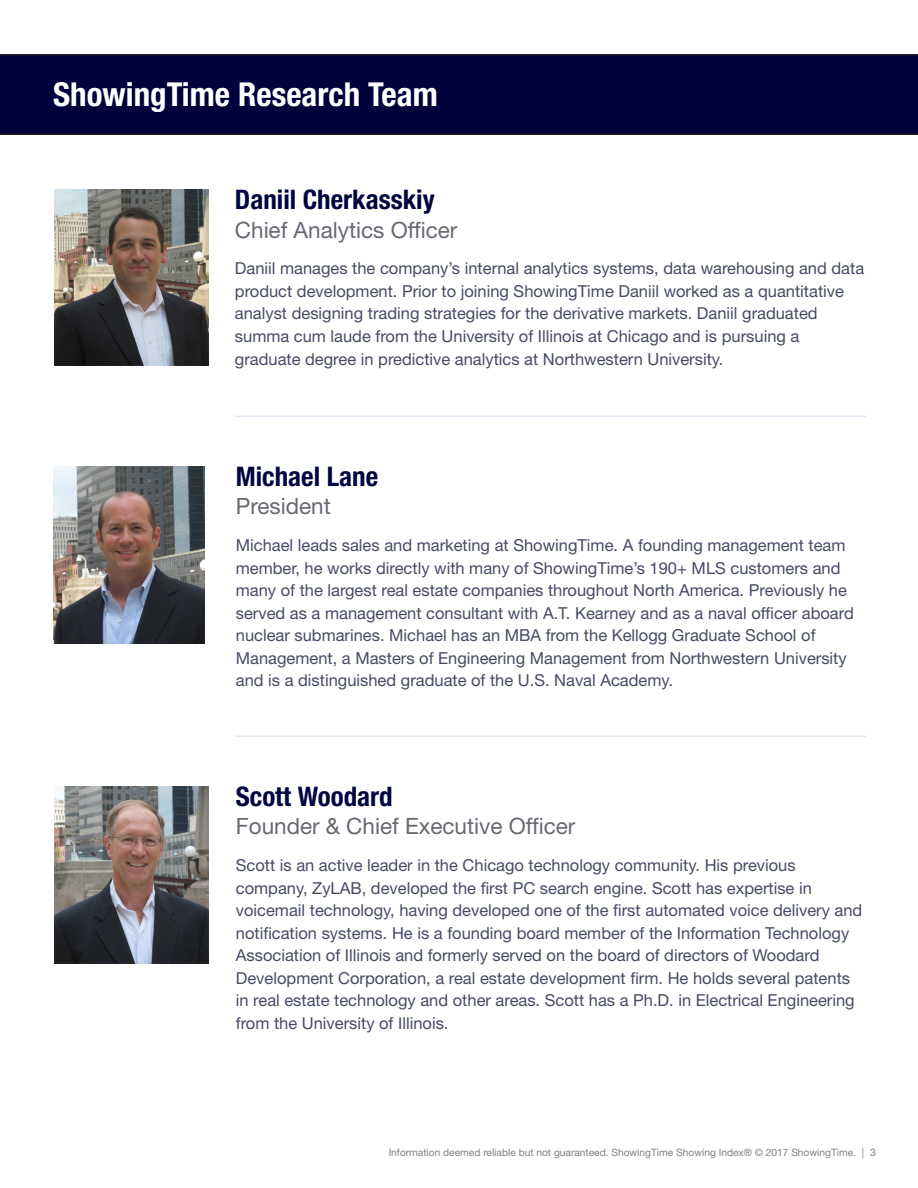
<style>
.page{position:relative;width:918px;height:1188px;background:#fff}
.page>*{position:absolute;margin:0;border:0;box-sizing:border-box;transform-origin:0 0}
.t1{font:700 condensed 33px "Helvetica Neue LT Std";color:#fff}
.t2{font:700 condensed 27px "Helvetica Neue LT Std";color:#000640}
.t3{font:22.5px "Helvetica Neue LT Std";color:#666973}
.t4{font:16.5px/22.5px "Helvetica Neue LT Std";color:#474a65}
.t5{font:10.2px "Helvetica Neue LT Std";color:#808080}
.s1{font-size:10.5px}
</style>
<div class="page">
<img style="left:54px;top:466px;width:150px;height:177px">
<div style="left:0;top:54px;width:918px;height:81px;background:#00003b"></div>
<hr style="left:235px;top:416px;width:631px;height:1px;background:#e4e6f2">
<hr style="left:235px;top:736px;width:631px;height:1px;background:#e4e6f2">
<img style="left:55px;top:189px;width:154px;height:177px">
<img style="left:55px;top:786px;width:154px;height:177px">
<p class="t1" style="left:53px;top:74px;width:386px">ShowingTime Research Team</p>
<p class="t2" style="left:235px;top:183px;width:201px">Daniil Cherkasskiy</p>
<p class="t3" style="left:235px;top:216px;width:224px">Chief Analytics Officer</p>
<p class="t4" style="left:235px;top:257px;width:631px">Daniil manages the company’s internal analytics systems, data warehousing and data product development. Prior to joining ShowingTime Daniil worked as a quantitative analyst designing trading strategies for the derivative markets. Daniil graduated summa cum laude from the University of Illinois at Chicago and is pursuing a graduate degree in predictive analytics at Northwestern University.</p>
<p class="t2" style="left:236px;top:460px;width:144px">Michael Lane</p>
<p class="t3" style="left:236px;top:493px;width:97px">President</p>
<p class="t4" style="left:236px;top:534px;width:619px">Michael leads sales and marketing at ShowingTime. A founding management team member, he works directly with many of ShowingTime’s 190+ MLS customers and many of the largest real estate companies throughout North America. Previously he served as a management consultant with A.T. Kearney and as a naval officer aboard nuclear submarines. Michael has an MBA from the Kellogg Graduate School of Management, a Masters of Engineering Management from Northwestern University and is a distinguished graduate of the U.S. Naval Academy.</p>
<p class="t2" style="left:236px;top:780px;width:158px">Scott Woodard</p>
<p class="t3" style="left:236px;top:813px;width:341px">Founder &amp; Chief Executive Officer</p>
<p class="t4" style="left:236px;top:854px;width:628px">Scott is an active leader in the Chicago technology community. His previous company, ZyLAB, developed the first PC search engine. Scott has expertise in voicemail technology, having developed one of the first automated voice delivery and notification systems. He is a founding board member of the Information Technology Association of Illinois and formerly served on the board of directors of Woodard Development Corporation, a real estate development firm. He holds several patents in real estate technology and other areas. Scott has a Ph.D. in Electrical Engineering from the University of Illinois.</p>
<p class="t5" style="left:389px;top:1146px;width:489px">Information deemed reliable but not guaranteed. ShowingTime Showing Index® © 2017 ShowingTime. <span class="s1">| 3</span></p>
</div>
